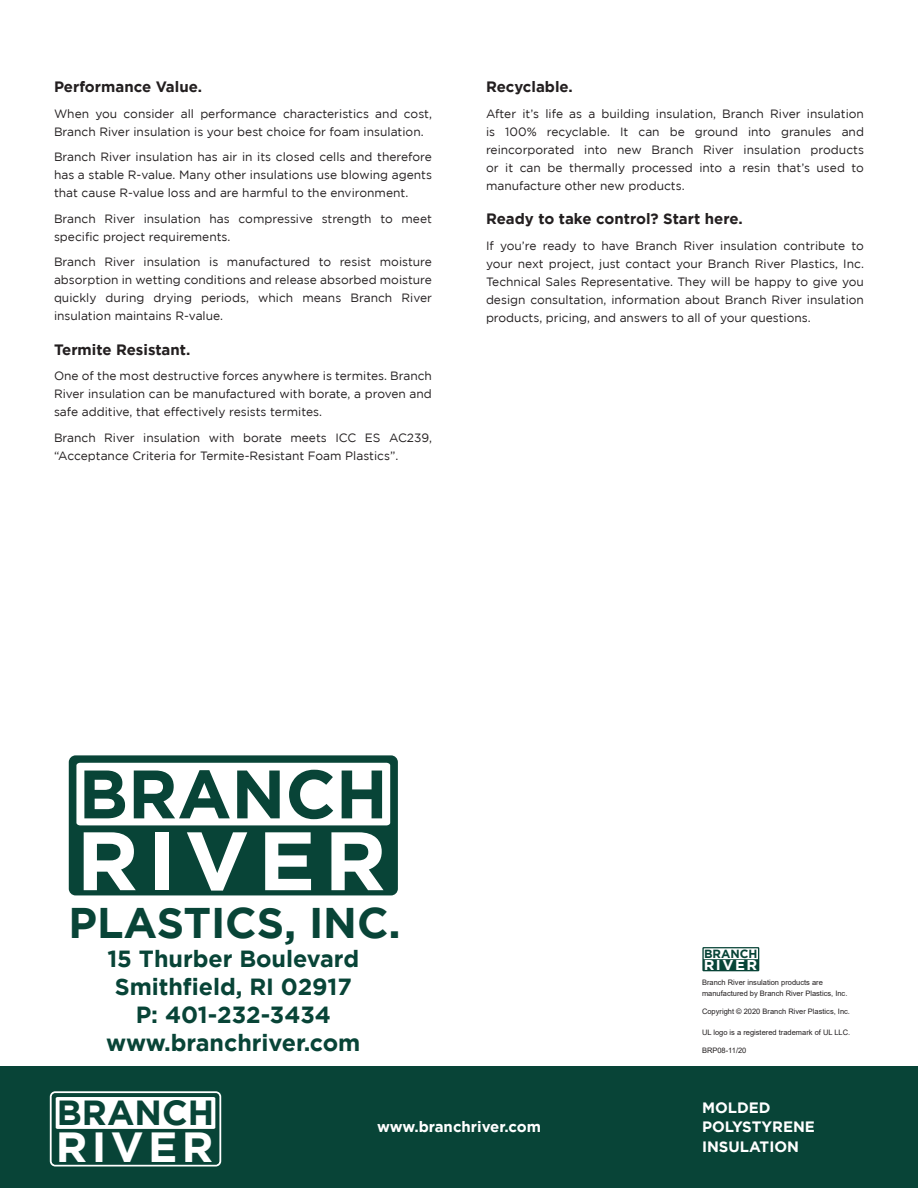
<style>
.page{position:relative;width:918px;height:1188px;background:#fff}
.page>*{position:absolute;margin:0;border:0;box-sizing:border-box;transform-origin:0 0}
.t1{font:700 82.65px "Gotham";letter-spacing:.1em;color:#fff;scale:1.04 1}
.t2{font:700 68.4px "Gotham";color:#084437}
.t3{font:700 42.75px "Gotham";color:#084437}
.t4{font:700 42px "Gotham";letter-spacing:.1em;color:#fff;scale:1.04 1}
.t5{font:700 34.8px "Gotham";color:#084437}
.t6{font:700 23.4px/28px "Gotham";color:#084437;text-align:center}
.Body_Text_Heading{font:700 15px "Gotham";color:#231f20}
.Control__Not_Comprom{font:700 15px/19.5px "Gotham";color:#fff}
.Body_Subhead{font:700 15px "Gotham";color:#fff}
.t7{font:700 14.25px "Gotham";letter-spacing:.1em;color:#fff;scale:1.04 1}
.Body_Text_Justified{font:12px/18px "Gotham";color:#231f20;text-align:justify}
.t8{font:700 11.85px "Gotham";color:#084437}
.Legal_Jargin_on_Back{font:7.5px/10.5px "Arial";color:#231f20}
</style>
<div class="page">
<div style="left:0;top:1066px;width:918px;height:122px;background:#084437"></div>
<svg style="left:50px;top:1091px;width:171px;height:76px"></svg>
<svg style="left:703px;top:947px;width:57px;height:25px"></svg>
<div style="left:702px;top:947px;width:57px;height:24px;background:#084437"></div>
<div style="left:704px;top:948px;width:54px;height:11px;background:#fff"></div>
<div style="left:69px;top:755px;width:329px;height:140px;background:#084437;border-radius:7px"></div>
<div style="left:76px;top:763px;width:314px;height:62px;background:#fff"></div>
<p class="Body_Text_Heading" style="left:54px;top:78px;width:150px">Performance Value.</p>
<p class="Body_Text_Justified" style="left:54px;top:104px;width:379px">When you consider all performance characteristics and cost,<br>Branch River insulation is your best choice for foam insulation.</p>
<p class="Body_Text_Justified" style="left:54px;top:148px;width:380px">Branch River insulation has air in its closed cells and therefore has a stable R-value. Many other insulations use blowing agents that cause R-value loss and are harmful to the environment.</p>
<p class="Body_Text_Justified" style="left:54px;top:209px;width:380px">Branch River insulation has compressive strength to meet specific project requirements.</p>
<p class="Body_Text_Justified" style="left:54px;top:253px;width:380px">Branch River insulation is manufactured to resist moisture absorption in wetting conditions and release absorbed moisture quickly during drying periods, which means Branch River insulation maintains R-value.</p>
<p class="Body_Text_Heading" style="left:54px;top:341px;width:138px">Termite Resistant.</p>
<p class="Body_Text_Justified" style="left:54px;top:367px;width:380px">One of the most destructive forces anywhere is termites. Branch River insulation can be manufactured with borate, a proven and safe additive, that effectively resists termites.</p>
<p class="Body_Text_Justified" style="left:54px;top:429px;width:379px">Branch River insulation with borate meets ICC ES AC239, “Acceptance Criteria for Termite-Resistant Foam Plastics”.</p>
<p class="Body_Text_Heading" style="left:486px;top:78px;width:88px">Recyclable.</p>
<p class="Body_Text_Justified" style="left:486px;top:104px;width:380px">After it’s life as a building insulation, Branch River insulation is 100% recyclable. It can be ground into granules and reincorporated into new Branch River insulation products or it can be thermally processed into a resin that’s used to manufacture other new products.</p>
<p class="Body_Text_Heading" style="left:486px;top:210px;width:258px">Ready to take control? Start here.</p>
<p class="Body_Text_Justified" style="left:486px;top:236px;width:380px">If you’re ready to have Branch River insulation contribute to your next project, just contact your Branch River Plastics, Inc.<br>Technical Sales Representative. They will be happy to give you design consultation, information about Branch River insulation products, pricing, and answers to all of your questions.</p>
<p class="t2" style="left:79px;top:755px;width:311px">BRANCH</p>
<p class="t1" style="left:76px;top:813px;width:300px">RIVER</p>
<p class="t3" style="left:69px;top:898px;width:334px">PLASTICS, INC.</p>
<p class="t6" style="left:106px;top:944px;width:256px">15 Thurber Boulevard<br>Smithfield, RI 02917<br>P: 401-232-3434 www.branchriver.com</p>
<p class="t8" style="left:704px;top:947px;width:55px">BRANCH</p>
<p class="t7" style="left:704px;top:957px;width:53px">RIVER</p>
<p class="Legal_Jargin_on_Back" style="left:702px;top:978px;width:147px">Branch River insulation products are manufactured by Branch River Plastics, Inc.</p>
<p class="Legal_Jargin_on_Back" style="left:702px;top:1006px;width:150px">Copyright © 2020 Branch River Plastics, Inc.</p>
<p class="Legal_Jargin_on_Back" style="left:702px;top:1027px;width:150px">UL logo is a registered trademark of UL LLC.</p>
<p class="Legal_Jargin_on_Back" style="left:702px;top:1045px;width:46px">BRP08-11/20</p>
<p class="t5" style="left:57px;top:1093px;width:159px">BRANCH</p>
<p class="t4" style="left:56px;top:1123px;width:153px">RIVER</p>
<p class="Body_Subhead" style="left:377px;top:1118px;width:165px">www.branchriver.com</p>
<p class="Control__Not_Comprom" style="left:702px;top:1097px;width:114px">MOLDED<br>POLYSTYRENE<br>INSULATION</p>
</div>
